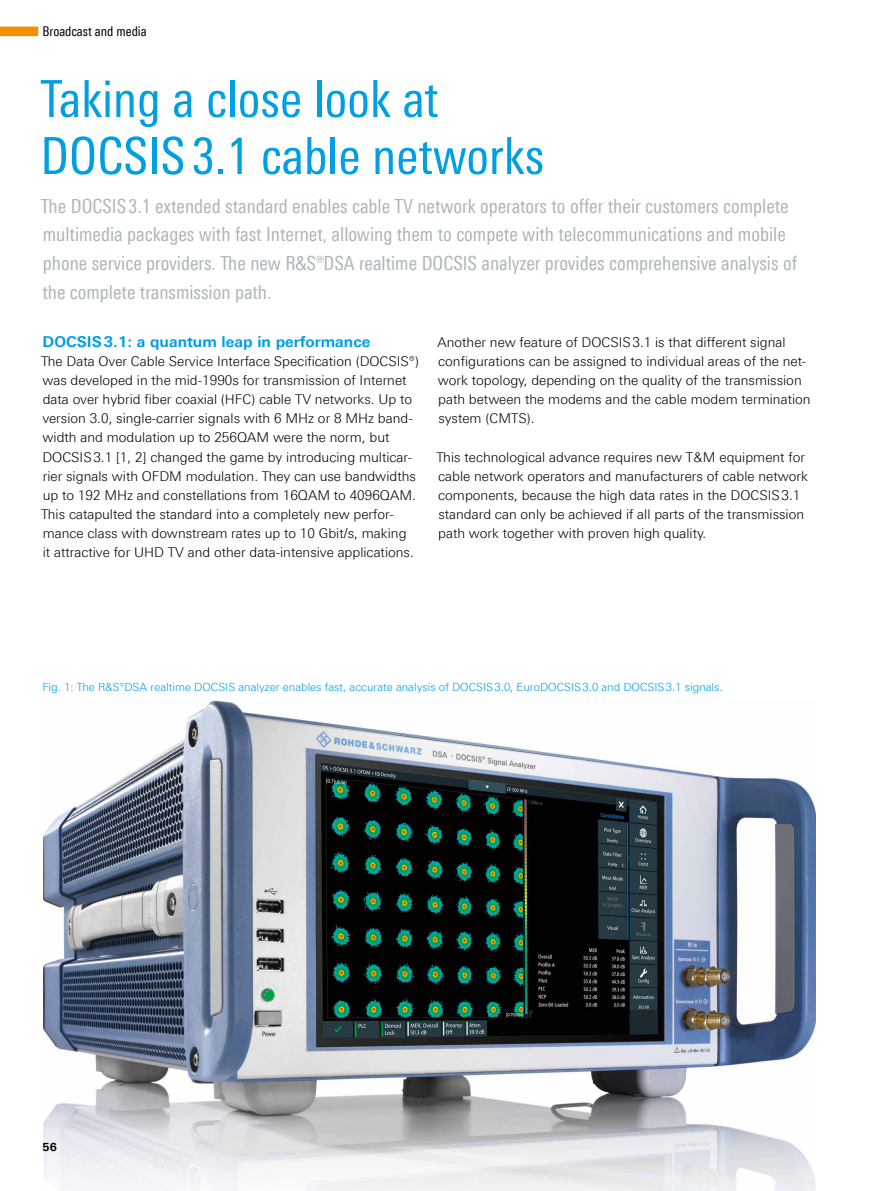
<style>
.page{position:relative;width:893px;height:1191px;background:#fff}
.page>*{position:absolute;margin:0;border:0;box-sizing:border-box;transform-origin:0 0}
._01_Titel_klein{font:51px/57px "Linotype Univers 420 Cn";color:#009ee3}
._02_Einleitung_klein{font:19.5px/28.7px "Linotype Univers 420 Cn";color:#acb6bb}
._03_Überschrift_1{font:700 15px "Linotype Univers 630";color:#009ee3}
.Fließtext_oAo{font:300 13.5px/19.2px "Linotype Univers 330";color:#000}
.Fließtext{font:300 13.5px/19.2px "Linotype Univers 330";color:#000}
.t1{font:13.5px "Linotype Univers 420 Cn";color:#000}
.Bildlegende{font:300 11.25px "Linotype Univers 330";color:#009ee3}
.t2{font:700 11.25px "Linotype Univers 630";color:#000}
</style>
<div class="page">
<img style="left:44px;top:700px;width:771px;height:491px">
<div style="left:0;top:27px;width:38px;height:9px;background:#f39100"></div>
<p class="t1" style="left:43px;top:23px;width:106px">Broadcast and media</p>
<p class="_01_Titel_klein" style="left:40px;top:70px;width:505px">Taking a close look at<br>DOCSIS 3.1 cable networks</p>
<p class="_02_Einleitung_klein" style="left:41px;top:191px;width:758px">The DOCSIS 3.1 extended standard enables cable TV network operators to offer their customers complete multimedia packages with fast Internet, allowing them to compete with telecommunications and mobile phone service providers. The new R&amp;S®DSA realtime DOCSIS analyzer provides comprehensive analysis of the complete transmission path.</p>
<p class="_03_Überschrift_1" style="left:43px;top:332px;width:329px">DOCSIS3.1: a quantum leap in performance</p>
<p class="Fließtext_oAo" style="left:41px;top:351px;width:379px">The Data Over Cable Service Interface Specification (DOCSIS®) was developed in the mid-1990s for transmission of Internet data over hybrid fiber coaxial (HFC) cable TV networks. Up to version 3.0, single-carrier signals with 6 MHz or 8 MHz band&shy;width and modulation up to 256QAM were the norm, but DOCSIS3.1 [1, 2] changed the game by introducing multicar&shy;rier signals with OFDM modulation. They can use bandwidths up to 192 MHz and constellations from 16QAM to 4096QAM.<br>This catapulted the standard into a completely new perfor&shy;mance class with downstream rates up to 10 Gbit/s, making<br>it attractive for UHD TV and other data-intensive applications.</p>
<p class="Fließtext_oAo" style="left:437px;top:332px;width:375px">Another new feature of DOCSIS3.1 is that different signal configurations can be assigned to individual areas of the net&shy;work topology, depending on the quality of the transmission path between the modems and the cable modem termination system (CMTS).</p>
<p class="Fließtext" style="left:436px;top:447px;width:373px">This technological advance requires new T&amp;M equipment for cable network operators and manufacturers of cable network components, because the high data rates in the DOCSIS3.1 standard can only be achieved if all parts of the transmission path work together with proven high quality.</p>
<p class="Bildlegende" style="left:43px;top:680px;width:682px">Fig. 1: The R&amp;S®DSA realtime DOCSIS analyzer enables fast, accurate analysis of DOCSIS3.0, EuroDOCSIS3.0 and DOCSIS3.1 signals.</p>
<p class="t2" style="left:42px;top:1139px;width:16px">56</p>
</div>
